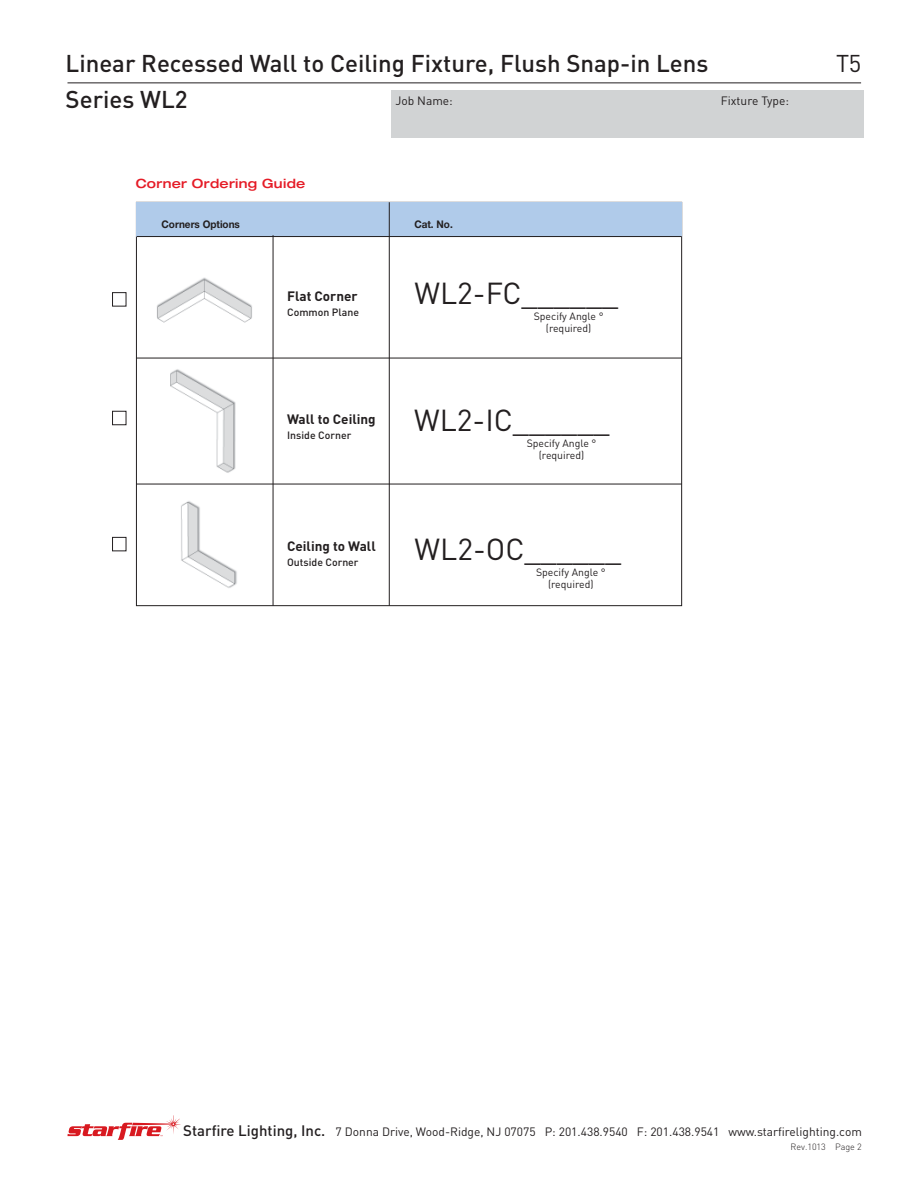
<style>
.page{position:relative;width:918px;height:1188px;background:#fff}
.page>*{position:absolute;margin:0;border:0;box-sizing:border-box;transform-origin:0 0}
.t1{font:30px "DIN";color:#231f20}
.t2{font:500 24px/35.4px "DIN";color:#231f20}
.t3{font:24px "DIN";color:#231f20}
.t4{font:700 13.5px "DIN";color:#231f20}
.t5{font:500 expanded 12.75px "Helvetica Neue";letter-spacing:.025em;color:#e51b26}
.t6{font:12px "DIN";color:#231f20}
.t7{font:10.5px/12px "DIN";color:#231f20;text-align:center}
.t8{font:500 10.5px "DIN";color:#231f20}
.t9{font:700 10.5px "Helvetica Neue";color:#231f20;scale:.95 1}
.t10{font:300 9px "DIN";color:#231f20}
.s1{font-weight:500;font-size:15px}
</style>
<div class="page">
<svg style="left:68px;top:1115px;width:113px;height:25px"></svg>
<div style="left:392px;top:91px;width:472px;height:47px;background:#d1d3d4"></div>
<hr style="left:68px;top:82px;width:793px;height:1px;background:#231f20">
<div style="left:136px;top:202px;width:546px;height:34px;background:#b0cbea"></div>
<hr style="left:136px;top:358px;width:546px;height:1px;background:#231f20">
<hr style="left:136px;top:484px;width:546px;height:1px;background:#231f20">
<hr style="left:137px;top:236px;width:545px;height:1px;background:#231f20">
<div style="left:112px;top:292px;width:14px;height:15px;border:1px solid #231f20"></div>
<div style="left:112px;top:411px;width:14px;height:14px;border:1px solid #231f20"></div>
<div style="left:112px;top:537px;width:14px;height:14px;border:1px solid #231f20"></div>
<img style="left:170px;top:369px;width:66px;height:104px">
<img style="left:157px;top:277px;width:95px;height:46px">
<img style="left:181px;top:501px;width:56px;height:87px">
<hr style="left:273px;top:235px;width:1px;height:371px;background:#231f20">
<hr style="left:389px;top:202px;width:1px;height:404px;background:#231f20">
<h2 class="t2" style="left:66px;top:49px;width:644px">Linear Recessed Wall to Ceiling Fixture, Flush Snap-in Lens<br>Series WL2</h2>
<p class="t6" style="left:395px;top:97px;width:59px">Job Name:</p>
<p class="t6" style="left:721px;top:97px;width:70px">Fixture Type:</p>
<p class="t5" style="left:136px;top:179px;width:171px">Corner Ordering Guide</p>
<p class="t9" style="left:162px;top:221px;width:84px">Corners Options</p>
<p class="t9" style="left:414px;top:221px;width:42px">Cat. No.</p>
<p class="t4" style="left:287px;top:292px;width:72px">Flat Corner</p>
<p class="t8" style="left:287px;top:309px;width:73px">Common Plane</p>
<p class="t4" style="left:287px;top:414px;width:90px">Wall to Ceiling</p>
<p class="t8" style="left:287px;top:432px;width:66px">Inside Corner</p>
<p class="t4" style="left:287px;top:541px;width:90px">Ceiling to Wall</p>
<p class="t8" style="left:287px;top:558px;width:73px">Outside Corner</p>
<h1 class="t1" style="left:414px;top:283px;width:205px">WL2-FC______</h1>
<p class="t7" style="left:534px;top:312px;width:71px">Specify Angle ° (required)</p>
<h1 class="t1" style="left:414px;top:409px;width:197px">WL2-IC______</h1>
<p class="t7" style="left:527px;top:438px;width:71px">Specify Angle ° (required)</p>
<h1 class="t1" style="left:415px;top:539px;width:208px">WL2-OC______</h1>
<p class="t7" style="left:536px;top:568px;width:71px">Specify Angle ° (required)</p>
<h2 class="t3" style="left:836px;top:55px;width:27px">T5</h2>
<p class="t6" style="left:183px;top:1128px;width:680px"><span class="s1">Starfire Lighting, Inc.</span> 7 Donna Drive, Wood-Ridge, NJ 07075 P: 201.438.9540 F: 201.438.9541 www.starfirelighting.com</p>
<p class="t10" style="left:791px;top:1144px;width:73px">Rev.1013 Page 2</p>
</div>
